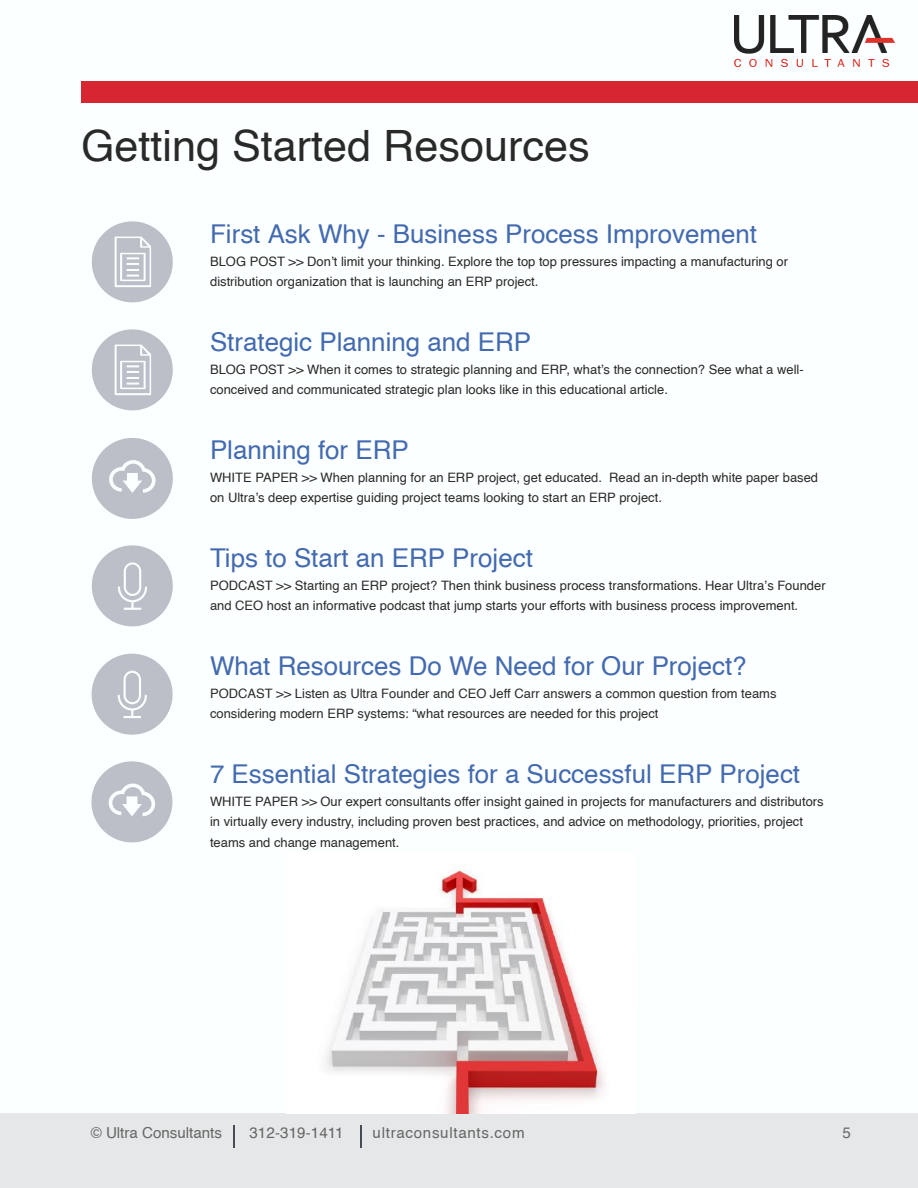
<style>
.page{position:relative;width:918px;height:1188px;background:#fff}
.page>*{position:absolute;margin:0;border:0;box-sizing:border-box;transform-origin:0 0}
.t1{font:43.2px "Helvetica";color:#292929}
.t2{font:25.95px "Helvetica";color:#436ab0}
.t3{font:15.15px "Helvetica";letter-spacing:.005em;color:#666}
.t4{font:15.15px "Helvetica";letter-spacing:.045em;color:#666}
.t5{font:12.9px/20.5px "Helvetica";color:#292929}
.t6{font:12.9px/20.5px "Helvetica";color:#2b2b2b}
</style>
<div class="page">
<div style="left:81px;top:81px;width:837px;height:22px;background:#d52632"></div>
<img style="left:734px;top:15px;width:160px;height:52px">
<svg style="left:92px;top:438px;width:81px;height:81px"></svg>
<svg style="left:92px;top:545px;width:81px;height:81px"></svg>
<svg style="left:92px;top:654px;width:81px;height:81px"></svg>
<div style="left:0;top:1113px;width:918px;height:75px;background:#e6e7e8"></div>
<svg style="left:233px;top:1125px;width:1px;height:23px"></svg>
<svg style="left:361px;top:1125px;width:1px;height:23px"></svg>
<img style="left:325px;top:864px;width:279px;height:249px">
<svg style="left:92px;top:221px;width:81px;height:81px"></svg>
<svg style="left:92px;top:329px;width:81px;height:81px"></svg>
<svg style="left:91px;top:761px;width:81px;height:81px"></svg>
<h1 class="t1" style="left:81px;top:128px;width:510px">Getting Started Resources</h1>
<h2 class="t2" style="left:210px;top:223px;width:548px">First Ask Why - Business Process Improvement</h2>
<p class="t5" style="left:210px;top:252px;width:579px">BLOG POST &gt;&gt; Don’t limit your thinking. Explore the top top pressures impacting a manufacturing or distribution organization that is launching an ERP project.</p>
<h2 class="t2" style="left:210px;top:331px;width:323px">Strategic Planning and ERP</h2>
<p class="t5" style="left:210px;top:360px;width:595px">BLOG POST &gt;&gt; When it comes to strategic planning and ERP, what’s the connection? See what a well&shy;conceived and communicated strategic plan looks like in this educational article.</p>
<h2 class="t2" style="left:210px;top:439px;width:200px">Planning for ERP</h2>
<p class="t5" style="left:210px;top:468px;width:610px">WHITE PAPER &gt;&gt; When planning for an ERP project, get educated. Read an in-depth white paper based on Ultra’s deep expertise guiding project teams looking to start an ERP project.</p>
<h2 class="t2" style="left:210px;top:547px;width:324px">Tips to Start an ERP Project</h2>
<p class="t5" style="left:210px;top:576px;width:617px">PODCAST &gt;&gt; Starting an ERP project? Then think business process transformations. Hear Ultra’s Founder and CEO host an informative podcast that jump starts your efforts with business process improvement.</p>
<h2 class="t2" style="left:210px;top:655px;width:538px">What Resources Do We Need for Our Project?</h2>
<p class="t6" style="left:210px;top:684px;width:568px">PODCAST &gt;&gt; Listen as Ultra Founder and CEO Jeff Carr answers a common question from teams considering modern ERP systems: “what resources are needed for this project</p>
<h2 class="t2" style="left:210px;top:763px;width:592px">7 Essential Strategies for a Successful ERP Project</h2>
<p class="t5" style="left:210px;top:792px;width:615px">WHITE PAPER &gt;&gt; Our expert consultants offer insight gained in projects for manufacturers and distributors in virtually every industry, including proven best practices, and advice on methodology, priorities, project teams and change management.</p>
<p class="t3" style="left:91px;top:1127px;width:133px">© Ultra Consultants</p>
<p class="t3" style="left:249px;top:1127px;width:96px">312-319-1411</p>
<p class="t4" style="left:373px;top:1127px;width:154px">ultraconsultants.com</p>
<p class="t3" style="left:843px;top:1127px;width:10px">5</p>
</div>
